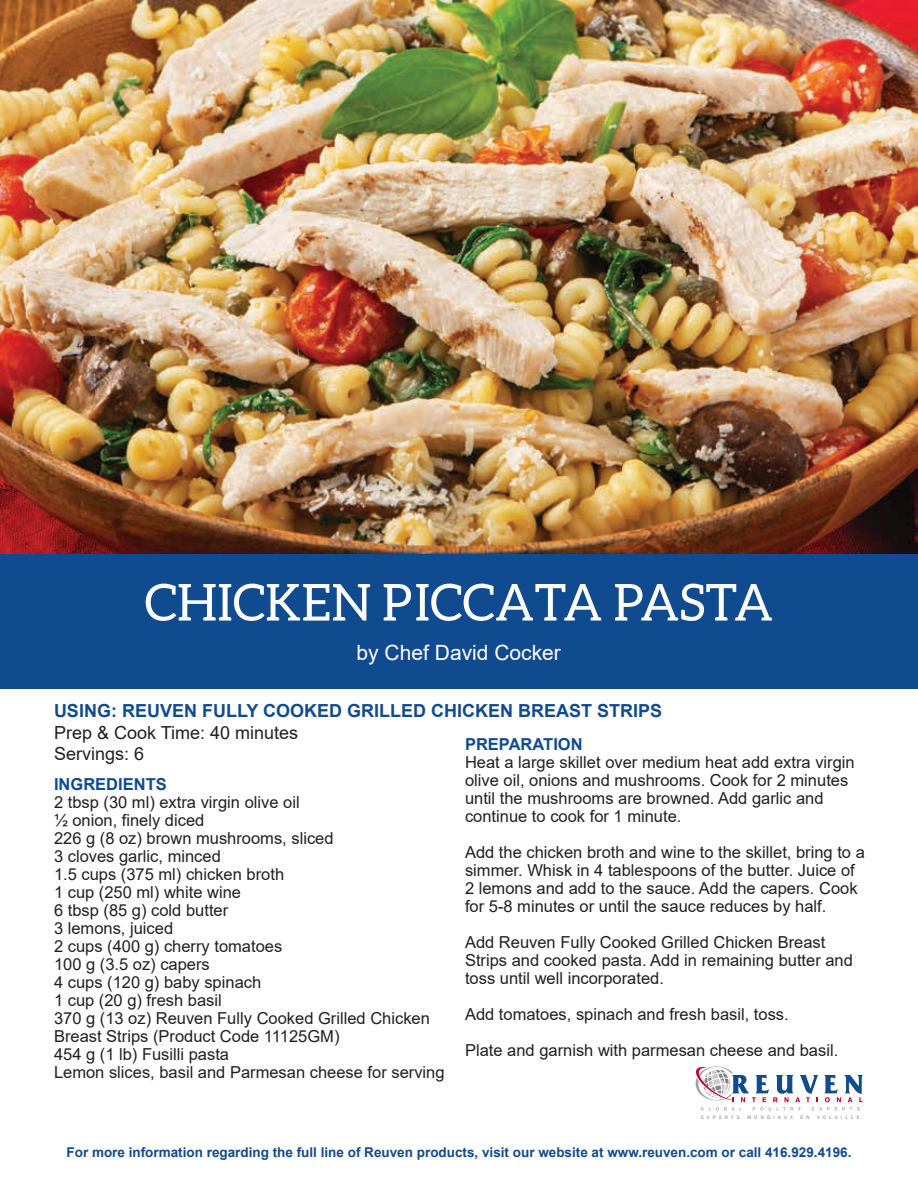
<style>
.page{position:relative;width:918px;height:1188px;background:#fff}
.page>*{position:absolute;margin:0;border:0;box-sizing:border-box;transform-origin:0 0}
.t1{font:51px "Aleo";color:#fff}
.t2{font:21px "Arial";color:#fff}
.t3{font:700 18px "Arial";color:#114b8f}
.t4{font:18px/21.6px "Arial";color:#231f20}
.t5{font:16.5px/18px "Arial";color:#231f20}
.t6{font:700 16.5px "Arial";color:#114b8f}
.t7{font:700 13.5px "Arial";color:#114b8f}
.t8{font:500 5.1px "Franklin Gothic";letter-spacing:.6em;color:#9ea0a2}
</style>
<div class="page">
<img style="left:0;top:0;width:918px;height:554px">
<div style="left:0;top:554px;width:918px;height:135px;background:#114b8f"></div>
<svg style="left:695px;top:1066px;width:168px;height:45px"></svg>
<h1 class="t1" style="left:145px;top:574px;width:630px">CHICKEN P ICCATA PASTA</h1>
<p class="t2" style="left:357px;top:638px;width:206px">by Chef David Cocker</p>
<p class="t3" style="left:54px;top:698px;width:610px">USING: REUVEN FULLY COOKED GRILLED CHICKEN BREAST STRIPS</p>
<p class="t4" style="left:54px;top:721px;width:246px">Prep &amp; Cook Time: 40 minutes<br>Servings: 6</p>
<p class="t6" style="left:465px;top:732px;width:119px">PREPARATION</p>
<p class="t5" style="left:465px;top:753px;width:391px">Heat a large skillet over medium heat add extra virgin olive oil, onions and mushrooms. Cook for 2 minutes until the mushrooms are browned. Add garlic and continue to cook for 1 minute.</p>
<p class="t5" style="left:465px;top:843px;width:401px">Add the chicken broth and wine to the skillet, bring to a simmer. Whisk in 4 tablespoons of the butter. Juice of 2 lemons and add to the sauce. Add the capers. Cook for 5-8 minutes or until the sauce reduces by half.</p>
<p class="t5" style="left:465px;top:933px;width:389px">Add Reuven Fully Cooked Grilled Chicken Breast<br>Strips and cooked pasta. Add in remaining butter and toss until well incorporated.</p>
<p class="t5" style="left:465px;top:996px;width:375px;line-height:36px">Add tomatoes, spinach and fresh basil, toss.<br>Plate and garnish with parmesan cheese and basil.</p>
<p class="t6" style="left:54px;top:773px;width:114px">INGREDIENTS</p>
<p class="t5" style="left:54px;top:793px;width:392px">2 tbsp (30 ml) extra virgin olive oil<br>½ onion, finely diced<br>226 g (8 oz) brown mushrooms, sliced<br>3 cloves garlic, minced<br>1.5 cups (375 ml) chicken broth<br>1 cup (250 ml) white wine<br>6 tbsp (85 g) cold butter<br>3 lemons, juiced<br>2 cups (400 g) cherry tomatoes<br>100 g (3.5 oz) capers<br>4 cups (120 g) baby spinach<br>1 cup (20 g) fresh basil<br>370 g (13 oz) Reuven Fully Cooked Grilled Chicken<br>Breast Strips (Product Code 11125GM)<br>454 g (1 lb) Fusilli pasta<br>Lemon slices, basil and Parmesan cheese for serving</p>
<p class="t8" style="left:701px;top:1114px;width:40px">EXPERTS</p>
<p class="t8" style="left:747px;top:1114px;width:47px">MONDIAUX</p>
<p class="t8" style="left:800px;top:1114px;width:11px">E N</p>
<p class="t8" style="left:817px;top:1114px;width:44px">VOLAILLE</p>
<p class="t7" style="left:67px;top:1143px;width:786px">For more information regarding the full line of Reuven products, visit our website at www.reuven.com or call 416.929.4196.</p>
</div>
